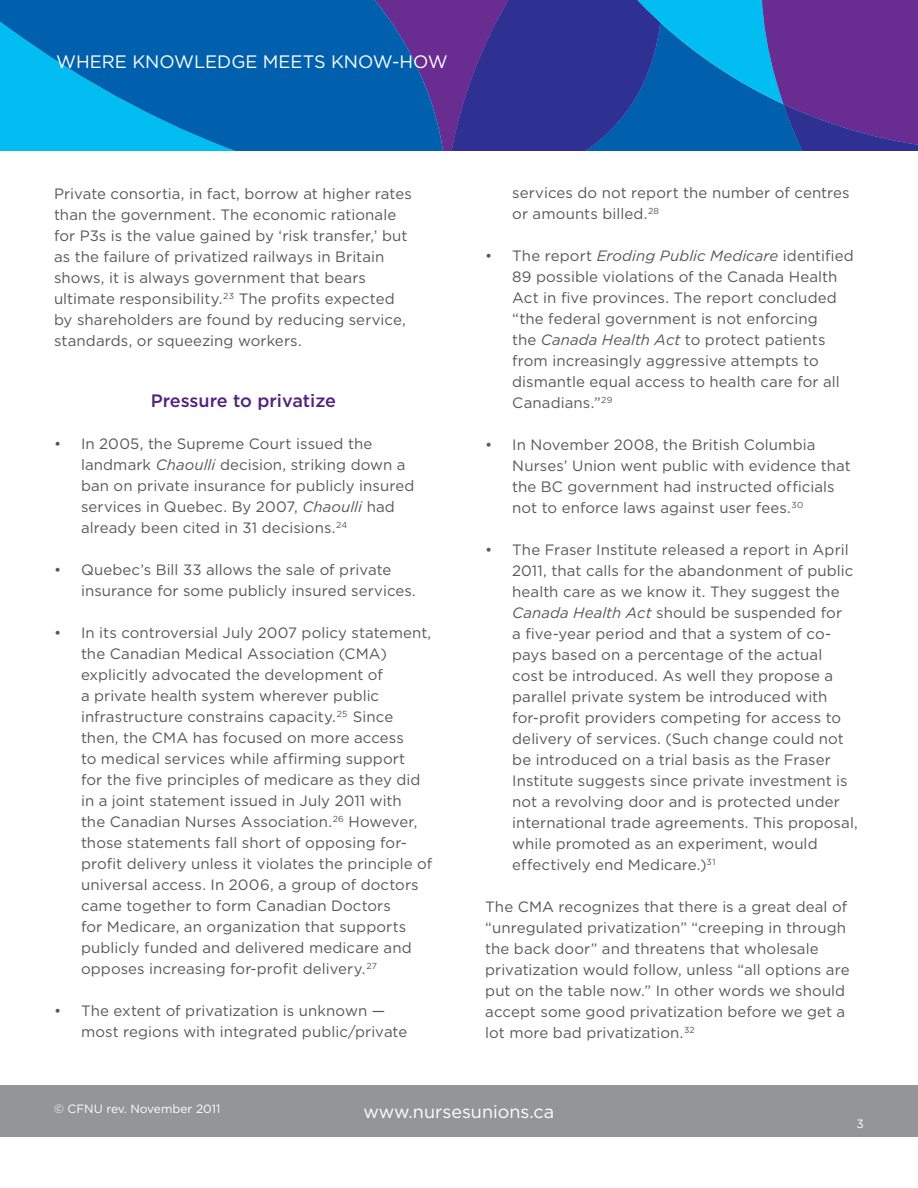
<style>
.page{position:relative;width:918px;height:1188px;background:#fff}
.page>*{position:absolute;margin:0;border:0;box-sizing:border-box;transform-origin:0 0}
.t1{font:18px "Gotham";color:#fff}
.Fact_sheet_HEADINGS{font:500 18px "Gotham";color:#52227f}
.FACT_SHEET_Text{font:15px/21px "Gotham";letter-spacing:.005em;color:#57585a}
.t2{font:12px "Gotham";color:#fff}
.s1{font-style:italic}
</style>
<div class="page">
<div style="left:0;top:1085px;width:918px;height:52px;background:#939598"></div>
<svg style="left:0;top:0;width:446px;height:150px;background:#076fb9"></svg>
<svg style="left:446px;top:0;width:472px;height:150px;background:#3446a0"></svg>
<p class="t1" style="left:56px;top:51px;width:393px">WHERE KNOWLEDGE MEETS KNOW-HOW</p>
<p class="FACT_SHEET_Text" style="left:54px;top:183px;width:359px">Private consortia, in fact, borrow at higher rates than the government. The economic rationale for P3s is the value gained by ‘risk transfer,’ but as the failure of privatized railways in Britain shows, it is always government that bears ultimate responsibility.<sup>23</sup> The profits expected by shareholders are found by reducing service, standards, or squeezing workers.</p>
<p class="Fact_sheet_HEADINGS" style="left:151px;top:390px;width:187px">Pressure to privatize</p>
<p class="FACT_SHEET_Text" style="left:81px;top:433px;width:335px;text-indent:-27px">• In 2005, the Supreme Court issued the landmark <span class="s1">Chaoulli</span> decision, striking down a ban on private insurance for publicly insured services in Quebec. By 2007, <span class="s1">Chaoulli</span> had already been cited in 31 decisions.<sup>24</sup></p>
<p class="FACT_SHEET_Text" style="left:81px;top:559px;width:336px;text-indent:-27px">• Quebec’s Bill 33 allows the sale of private insurance for some publicly insured services.</p>
<p class="FACT_SHEET_Text" style="left:81px;top:622px;width:353px;text-indent:-27px">• In its controversial July 2007 policy statement, the Canadian Medical Association (CMA) explicitly advocated the development of<br>a private health system wherever public infrastructure constrains capacity.<sup>25</sup> Since then, the CMA has focused on more access<br>to medical services while affirming support<br>for the five principles of medicare as they did in a joint statement issued in July 2011 with<br>the Canadian Nurses Association.<sup>26</sup> However, those statements fall short of opposing for&shy;profit delivery unless it violates the principle of universal access. In 2006, a group of doctors came together to form Canadian Doctors<br>for Medicare, an organization that supports publicly funded and delivered medicare and opposes increasing for-profit delivery.<sup>27</sup></p>
<p class="FACT_SHEET_Text" style="left:81px;top:1000px;width:328px;text-indent:-27px">• The extent of privatization is unknown — most regions with integrated public/private</p>
<p class="FACT_SHEET_Text" style="left:512px;top:182px;width:339px">services do not report the number of centres or amounts billed.<sup>28</sup></p>
<p class="FACT_SHEET_Text" style="left:512px;top:245px;width:343px;text-indent:-27px">• The report <span class="s1">Eroding Public Medicare</span> identified 89 possible violations of the Canada Health Act in five provinces. The report concluded “the federal government is not enforcing<br>the <span class="s1">Canada Health Act</span> to protect patients from increasingly aggressive attempts to dismantle equal access to health care for all Canadians.”<sup>29</sup></p>
<p class="FACT_SHEET_Text" style="left:512px;top:434px;width:340px;text-indent:-27px">• In November 2008, the British Columbia Nurses’ Union went public with evidence that the BC government had instructed officials not to enforce laws against user fees.<sup>30</sup></p>
<p class="FACT_SHEET_Text" style="left:512px;top:539px;width:347px;text-indent:-27px">• The Fraser Institute released a report in April 2011, that calls for the abandonment of public health care as we know it. They suggest the <span class="s1">Canada Health Act</span> should be suspended for<br>a five-year period and that a system of co&shy;pays based on a percentage of the actual cost be introduced. As well they propose a parallel private system be introduced with for-profit providers competing for access to delivery of services. (Such change could not be introduced on a trial basis as the Fraser Institute suggests since private investment is not a revolving door and is protected under international trade agreements. This proposal, while promoted as an experiment, would effectively end Medicare.)<sup>31</sup></p>
<p class="FACT_SHEET_Text" style="left:485px;top:896px;width:366px">The CMA recognizes that there is a great deal of “unregulated privatization” “creeping in through the back door” and threatens that wholesale privatization would follow, unless “all options are put on the table now.” In other words we should accept some good privatization before we get a lot more bad privatization.<sup>32</sup></p>
<p class="t2" style="left:54px;top:1102px;width:168px">© CFNU rev. November 2011</p>
<p class="t1" style="left:364px;top:1100px;width:192px">www.nursesunions.ca</p>
<p class="t2" style="left:857px;top:1117px;width:9px">3</p>
</div>
